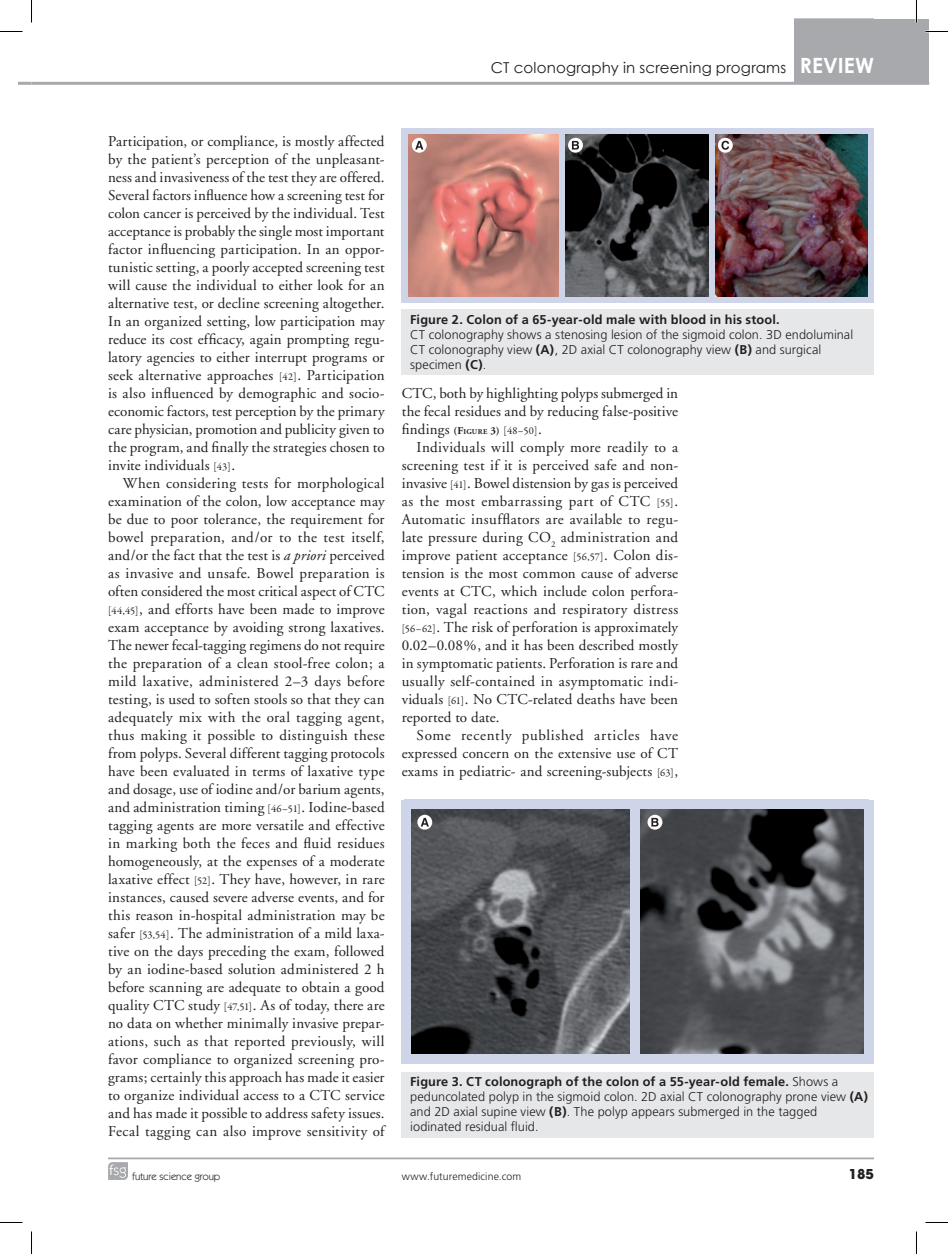
<style>
.page{position:relative;width:948px;height:1254px;background:#fff}
.page>*{position:absolute;margin:0;border:0;box-sizing:border-box;transform-origin:0 0}
.t1{font:15px/18px "Adobe Garamond";letter-spacing:.01em;color:#231f20;text-align:justify}
.t2{font:15px "Century Gothic";letter-spacing:.01em;color:#231f20}
.t3{font:700 13.5px "Avant Garde";color:#231f20}
.t4{font:300 12.75px/15px "Frutiger";letter-spacing:.005em;color:#231f20}
.t5{font:700 12.75px "Frutiger";letter-spacing:.01em;color:#231f20}
.t6{font:300 10.5px "Frutiger";letter-spacing:.01em;color:#231f20}
.t7{font:10.5px "Itc Kabel";color:#231f20}
.s1{font-weight:700;font-size:21px;color:#fff}
.s2{font-family:"Garamond Premr Pro";font-size:10.5px}
.s3{font-style:italic}
.s4{font-weight:700}
.s5{font-weight:700;font-size:10.5px}
.s6{font-weight:700;font-size:7.35px}
</style>
<div class="page">
<svg style="left:19px;top:82px;width:12px;height:3px"></svg>
<div style="left:857px;top:19px;width:72px;height:64px;background:#a8a9ad"></div>
<hr style="left:32px;top:82px;width:897px;height:3px;background:#a8a9ad">
<hr style="left:108px;top:1157px;width:765px;height:2px;background:#a8a9ad">
<svg style="left:108px;top:1162px;width:20px;height:18px"></svg>
<div style="left:794px;top:19px;width:79px;height:64px;background:#a8a9ad"></div>
<img style="left:715px;top:134px;width:153px;height:163px">
<img style="left:407px;top:134px;width:152px;height:163px">
<img style="left:564px;top:134px;width:145px;height:163px">
<div style="left:412px;top:138px;width:14px;height:15px;background:#fff;border-radius:50%"></div>
<svg style="left:415px;top:141px;width:8px;height:9px"></svg>
<svg style="left:568px;top:138px;width:15px;height:15px"></svg>
<svg style="left:572px;top:141px;width:7px;height:9px"></svg>
<svg style="left:717px;top:138px;width:15px;height:15px"></svg>
<svg style="left:721px;top:141px;width:8px;height:9px"></svg>
<div style="left:404px;top:128px;width:467px;height:6px;background:#cfd5e9"></div>
<div style="left:403px;top:297px;width:467px;height:6px;background:#cfd5e9"></div>
<div style="left:559px;top:131px;width:5px;height:168px;background:#cfd5e9"></div>
<div style="left:709px;top:132px;width:6px;height:169px;background:#cfd5e9"></div>
<div style="left:868px;top:132px;width:5px;height:169px;background:#cfd5e9"></div>
<div style="left:402px;top:132px;width:5px;height:169px;background:#cfd5e9"></div>
<div style="left:401px;top:309px;width:472px;height:66px;background:#e6e7e9"></div>
<img style="left:411px;top:809px;width:219px;height:245px">
<img style="left:640px;top:809px;width:224px;height:245px">
<svg style="left:417px;top:814px;width:15px;height:15px"></svg>
<svg style="left:420px;top:818px;width:9px;height:8px"></svg>
<svg style="left:647px;top:814px;width:15px;height:15px"></svg>
<svg style="left:651px;top:818px;width:7px;height:8px"></svg>
<div style="left:404px;top:800px;width:464px;height:9px;background:#cfd5e9"></div>
<div style="left:404px;top:1054px;width:464px;height:9px;background:#cfd5e9"></div>
<div style="left:630px;top:806px;width:10px;height:254px;background:#cfd5e9"></div>
<div style="left:864px;top:806px;width:9px;height:254px;background:#cfd5e9"></div>
<div style="left:401px;top:806px;width:10px;height:255px;background:#cfd5e9"></div>
<div style="left:401px;top:1071px;width:472px;height:66px;background:#e6e7e9"></div>
<hr style="left:915px;top:0;width:2px;height:23px;background:#fff">
<svg style="left:0;top:31px;width:22px;height:1px"></svg>
<svg style="left:925px;top:31px;width:22px;height:1px"></svg>
<svg style="left:0;top:1222px;width:22px;height:1px"></svg>
<svg style="left:925px;top:1222px;width:22px;height:1px"></svg>
<svg style="left:31px;top:0;width:1px;height:23px"></svg>
<svg style="left:31px;top:1231px;width:1px;height:23px"></svg>
<svg style="left:916px;top:0;width:1px;height:23px"></svg>
<svg style="left:916px;top:1231px;width:1px;height:23px"></svg>
<p class="t2" style="left:491px;top:57px;width:324px">CT colonography in screening programs <span class="s1">REVIEW</span></p>
<p class="t1" style="left:108px;top:133px;width:278px">Participation, or compliance, is mostly affected by the patient’s perception of the unpleasant&shy;ness and invasiveness of the test they are offered.<br>Several factors influence how a screening test for colon cancer is perceived by the individual. Test acceptance is probably the single most important factor influencing participation. In an oppor&shy;tunistic setting, a poorly accepted screening test will cause the individual to either look for an alternative test, or decline screening altogether.<br>In an organized setting, low participation may reduce its cost efficacy, again prompting regu&shy;latory agencies to either interrupt programs or seek alternative approaches <span class="s2">[42]</span>. Participation is also influenced by demographic and socio&shy;economic factors, test perception by the primary care physician, promotion and publicity given to the program, and finally the strategies chosen to invite individuals <span class="s2">[43]</span>.</p>
<p class="t1" style="left:108px;top:475px;width:278px;text-indent:15px">When considering tests for morphological examination of the colon, low acceptance may be due to poor tolerance, the requirement for bowel preparation, and/or to the test itself, and/or the fact that the test is <span class="s3">a priori</span> perceived as invasive and unsafe. Bowel preparation is often considered the most critical aspect of CTC <span class="s2">[44,45]</span>, and efforts have been made to improve exam acceptance by avoiding strong laxatives.<br>The newer fecal-tagging regimens do not require the preparation of a clean stool-free colon; a mild laxative, administered 2–3 days before testing, is used to soften stools so that they can adequately mix with the oral tagging agent, thus making it possible to distinguish these from polyps. Several different tagging protocols have been evaluated in terms of laxative type and dosage, use of iodine and/or barium agents, and administration timing <span class="s2">[46–51]</span>. Iodine-based tagging agents are more versatile and effective in marking both the feces and fluid residues homogeneously, at the expenses of a moderate laxative effect <span class="s2">[52]</span>. They have, however, in rare instances, caused severe adverse events, and for this reason in-hospital administration may be safer <span class="s2">[53,54]</span>. The administration of a mild laxa&shy;tive on the days preceding the exam, followed by an iodine-based solution administered 2 h before scanning are adequate to obtain a good quality CTC study <span class="s2">[47,51]</span>. As of today, there are no data on whether minimally invasive prepar&shy;ations, such as that reported previously, will favor compliance to organized screening pro&shy;grams; certainly this approach has made it easier to organize individual access to a CTC service and has made it possible to address safety issues.<br>Fecal tagging can also improve sensitivity of</p>
<p class="t5" style="left:410px;top:312px;width:371px">Figure 2. Colon of a 65‑year-old male with blood in his stool.</p>
<p class="t4" style="left:410px;top:327px;width:444px">CT colonography shows a stenosing lesion of the sigmoid colon. 3D endoluminal<br>CT colonography view <span class="s4">(A)</span>, 2D axial CT colonography view <span class="s4">(B)</span> and surgical specimen <span class="s4">(C)</span>.</p>
<p class="t1" style="left:401px;top:385px;width:278px">CTC, both by highlighting polyps submerged in the fecal residues and by reducing false-positive findings <span class="s5">(F</span><span class="s6">IGURE</span> <span class="s5">3)</span> <span class="s2">[48–50]</span>.</p>
<p class="t1" style="left:401px;top:439px;width:278px;text-indent:15px">Individuals will comply more readily to a screening test if it is perceived safe and non&shy;invasive <span class="s2">[41]</span>. Bowel distension by gas is perceived as the most embarrassing part of CTC <span class="s2">[55]</span>.<br>Automatic insufflators are available to regu&shy;late pressure during CO<sub>2</sub> administration and improve patient acceptance <span class="s2">[56,57]</span>. Colon dis&shy;tension is the most common cause of adverse events at CTC, which include colon perfora&shy;tion, vagal reactions and respiratory distress <span class="s2">[56–62]</span>. The risk of perforation is approximately 0.02–0.08%, and it has been described mostly in symptomatic patients. Perforation is rare and usually self-contained in asymptomatic indi&shy;viduals <span class="s2">[61]</span>. No CTC-related deaths have been reported to date.</p>
<p class="t1" style="left:401px;top:727px;width:278px;text-indent:15px">Some recently published articles have expressed concern on the extensive use of CT exams in pediatric- and screening-subjects <span class="s2">[63]</span>,</p>
<p class="t4" style="left:410px;top:1074px;width:459px"><span class="s4">Figure 3. CT colonograph of the colon of a 55-year‑old female.</span> Shows a peduncolated polyp in the sigmoid colon. 2D axial CT colonography prone view <span class="s4">(A) </span>and 2D axial supine view <span class="s4">(B)</span>. The polyp appears submerged in the tagged iodinated residual fluid.</p>
<p class="t7" style="left:132px;top:1170px;width:90px">future science group</p>
<p class="t6" style="left:401px;top:1170px;width:121px">www.futuremedicine.com</p>
<p class="t3" style="left:848px;top:1164px;width:27px">185</p>
</div>
